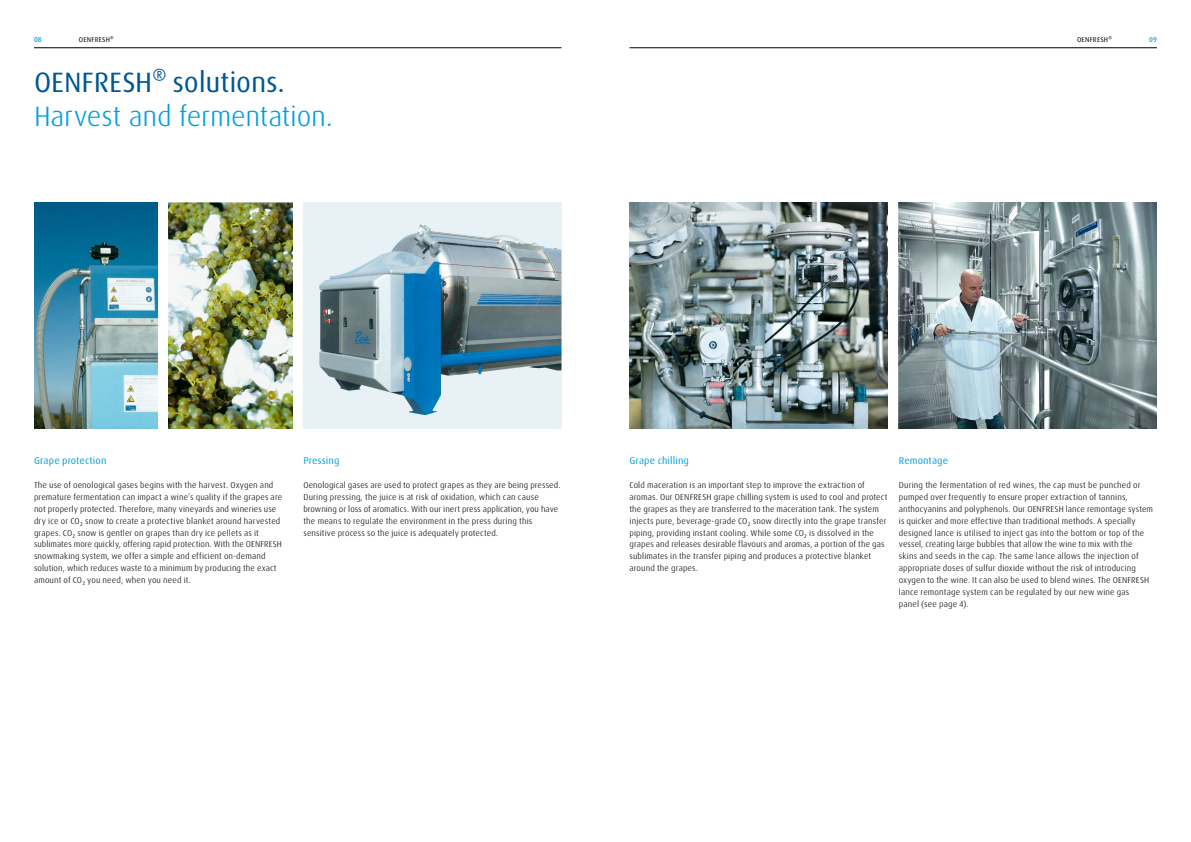
<style>
.page{position:relative;width:1191px;height:842px;background:#fff}
.page>*{position:absolute;margin:0;border:0;box-sizing:border-box;transform-origin:0 0}
.t1{font:300 28px "Linde Dax Global";letter-spacing:-.01em;color:#009ee0}
.t2{font:28px "Linde Dax Global";letter-spacing:-.01em;color:#005791}
.t3{font:10px "Linde Dax Global";letter-spacing:.005em;color:#009ee0}
.t4{font:300 8.5px/11.9px "Linde Dax Global";letter-spacing:.01em;color:#000}
.t5{font:7px "Linde Dax Global";letter-spacing:.02em;color:#000}
.t6{font:500 7px "Linde Dax Global";color:#009ee0}
</style>
<div class="page">
<hr style="left:34px;top:48px;width:527px;height:1px;background:#000">
<hr style="left:629px;top:48px;width:528px;height:1px;background:#000">
<img style="left:34px;top:202px;width:123px;height:226px">
<img style="left:169px;top:202px;width:123px;height:226px">
<img style="left:629px;top:202px;width:258px;height:226px">
<div style="left:303px;top:202px;width:258px;height:226px;background:#e8f1f5"></div>
<img style="left:319px;top:224px;width:242px;height:191px">
<img style="left:899px;top:202px;width:258px;height:226px">
<p class="t6" style="left:34px;top:35px;width:9px">08</p>
<p class="t5" style="left:79px;top:35px;width:36px">OENFRESH®</p>
<p class="t5" style="left:1077px;top:35px;width:36px">OENFRESH®</p>
<p class="t6" style="left:1149px;top:35px;width:9px">09</p>
<h1 class="t2" style="left:34px;top:66px;width:252px">OENFRESH® solutions.</h1>
<h1 class="t1" style="left:34px;top:100px;width:300px">Harvest and fermentation.</h1>
<p class="t3" style="left:34px;top:455px;width:74px">Grape protection</p>
<p class="t4" style="left:34px;top:479px;width:250px">The use of oenological gases begins with the harvest. Oxygen and premature fermentation can impact a wine’s quality if the grapes are not properly protected. Therefore, many vineyards and wineries use dry ice or CO₂ snow to create a protective blanket around harvested grapes. CO₂ snow is gentler on grapes than dry ice pellets as it sublimates more quickly, offering rapid protection. With the OENFRESH snowmaking system, we offer a simple and efficient on-demand solution, which reduces waste to a minimum by producing the exact amount of CO₂ you need, when you need it.</p>
<p class="t3" style="left:303px;top:455px;width:38px">Pressing</p>
<p class="t4" style="left:303px;top:479px;width:259px">Oenological gases are used to protect grapes as they are being pressed.<br>During pressing, the juice is at risk of oxidation, which can cause browning or loss of aromatics. With our inert press application, you have the means to regulate the environment in the press during this sensitive process so the juice is adequately protected.</p>
<p class="t3" style="left:629px;top:455px;width:61px">Grape chilling</p>
<p class="t4" style="left:629px;top:479px;width:259px">Cold maceration is an important step to improve the extraction of aromas. Our OENFRESH grape chilling system is used to cool and protect the grapes as they are transferred to the maceration tank. The system injects pure, beverage-grade CO₂ snow directly into the grape transfer piping, providing instant cooling. While some CO₂ is dissolved in the grapes and releases desirable flavours and aromas, a portion of the gas sublimates in the transfer piping and produces a protective blanket around the grapes.</p>
<p class="t3" style="left:899px;top:455px;width:51px">Remontage</p>
<p class="t4" style="left:899px;top:479px;width:256px">During the fermentation of red wines, the cap must be punched or pumped over frequently to ensure proper extraction of tannins, anthocyanins and polyphenols. Our OENFRESH lance remontage system is quicker and more effective than traditional methods. A specially designed lance is utilised to inject gas into the bottom or top of the vessel, creating large bubbles that allow the wine to mix with the<br>skins and seeds in the cap. The same lance allows the injection of appropriate doses of sulfur dioxide without the risk of introducing oxygen to the wine. It can also be used to blend wines. The OENFRESH lance remontage system can be regulated by our new wine gas<br>panel (see page 4).</p>
</div>
